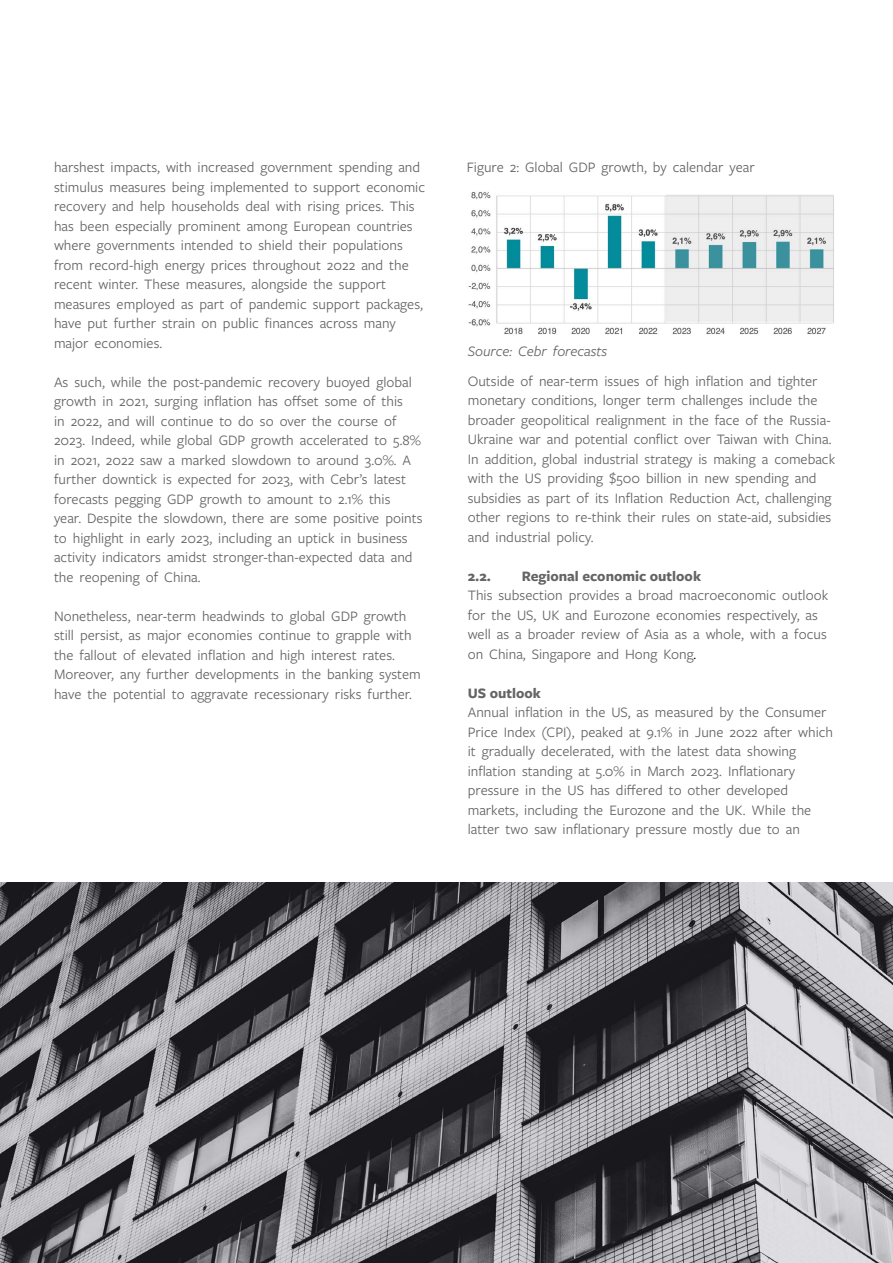
<style>
.page{position:relative;width:893px;height:1263px;background:#fff}
.page>*{position:absolute;margin:0;border:0;box-sizing:border-box;transform-origin:0 0}
.t1{font:15px/19.5px "Freight Sans Pro";color:#646464}
.t2{font:700 15px "Freight Sans Pro";color:#646464}
.t3{font:italic 15px "Freight Sans Pro";color:#646464}
.s1{color:#000}
</style>
<div class="page">
<img style="left:0;top:883px;width:893px;height:380px">
<img style="left:468px;top:192px;width:366px;height:143px">
<p class="t1" style="left:54px;top:157px;width:373px">harshest impacts, with increased government spending and stimulus measures being implemented to support economic recovery and help households deal with rising prices. This has been especially prominent among European countries where governments intended to shield their populations from record-high energy prices throughout 2022 and the recent winter. These measures, alongside the support measures employed as part of pandemic support packages, have put further strain on public finances across many major economies.</p>
<p class="t1" style="left:54px;top:372px;width:370px">As such, while the post-pandemic recovery buoyed global growth in 2021, surging inflation has offset some of this<br>in 2022, and will continue to do so over the course of 2023. Indeed, while global GDP growth accelerated to 5.8% in 2021, 2022 saw a marked slowdown to around 3.0%. A further downtick is expected for 2023, with Cebr’s latest forecasts pegging GDP growth to amount to 2.1% this<br>year. Despite the slowdown, there are some positive points to highlight in early 2023, including an uptick in business activity indicators amidst stronger-than-expected data and the reopening of China.</p>
<p class="t1" style="left:54px;top:606px;width:368px">Nonetheless, near-term headwinds to global GDP growth still persist, as major economies continue to grapple with the fallout of elevated inflation and high interest rates.<br>Moreover, any further developments in the banking system have the potential to aggravate recessionary risks further.</p>
<p class="t1" style="left:467px;top:157px;width:290px">Figure 2: Global GDP growth, by calendar year</p>
<p class="t3" style="left:468px;top:341px;width:141px">Source: Cebr forecasts</p>
<p class="t1" style="left:468px;top:370px;width:369px">Outside of near-term issues of high inflation and tighter monetary conditions, longer term challenges include the broader geopolitical realignment in the face of the Russia-Ukraine war and potential conflict over Taiwan with China.<br>In addition, global industrial strategy is making a comeback with the US providing $500 billion in new spending and subsidies as part of its Inflation Reduction Act, challenging other regions to re-think their rules on state-aid, subsidies and industrial policy.</p>
<p class="t2" style="left:468px;top:565px;width:25px">2.2.</p>
<p class="t2" style="left:522px;top:565px;width:181px">Regional economic outlook</p>
<p class="t1" style="left:468px;top:585px;width:362px">This subsection provides a broad macroeconomic outlook for the US, UK and Eurozone economies respectively, as well as a broader review of Asia as a whole, with a focus on China, Singapore and Hong Kong<span class="s1">.</span></p>
<p class="t2" style="left:468px;top:682px;width:75px">US outlook</p>
<p class="t1" style="left:468px;top:702px;width:367px">Annual inflation in the US, as measured by the Consumer Price Index (CPI), peaked at 9.1% in June 2022 after which it gradually decelerated, with the latest data showing inflation standing at 5.0% in March 2023. Inflationary pressure in the US has differed to other developed markets, including the Eurozone and the UK. While the latter two saw inflationary pressure mostly due to an</p>
</div>
